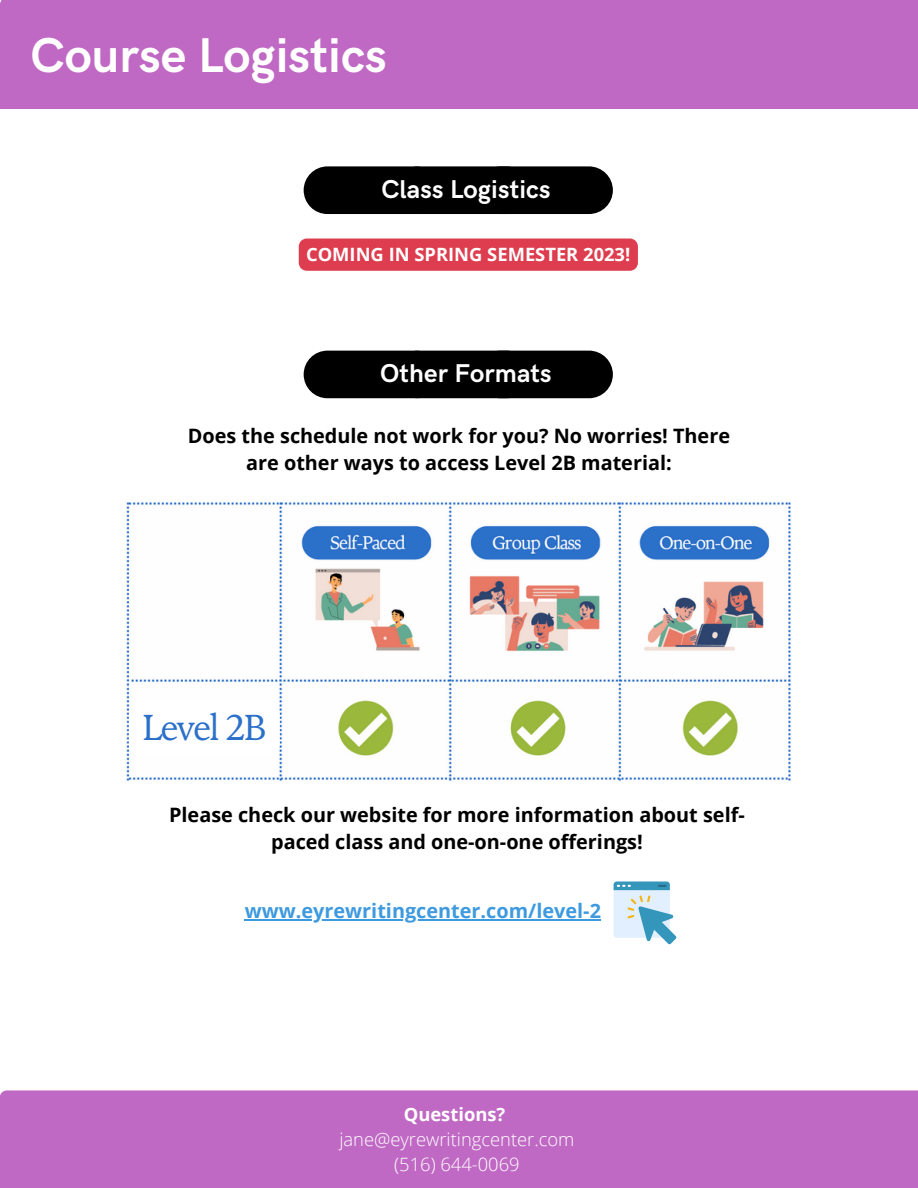
<style>
.page{position:relative;width:918px;height:1188px;background:#fff}
.page>*{position:absolute;margin:0;border:0;box-sizing:border-box;transform-origin:0 0}
.t1{font:700 48.9px "HK Grotesk Pro";color:#fff}
.t2{font:36px "TY Serif";letter-spacing:-.045em;color:#2b70c9}
.t3{font:700 25.8px "HK Grotesk";letter-spacing:.005em;color:#fff}
.t4{font:700 19.8px/27px "Open Sans";color:#000;text-align:center}
.t5{font:700 19.8px "Open Sans";color:#3e9adf}
.t6{font:300 18.3px "Open Sans";color:#fff}
.t7{font:700 18.3px "Open Sans";color:#fffefe}
.t8{font:700 18.3px "Open Sans";color:#fff}
</style>
<div class="page">
<div style="left:304px;top:166px;width:136px;height:48px;background:#000;border-radius:24px"></div>
<div style="left:477px;top:166px;width:136px;height:48px;background:#000;border-radius:24px"></div>
<div style="left:394px;top:166px;width:136px;height:48px;background:#000;border-radius:24px"></div>
<div style="left:299px;top:239px;width:339px;height:32px;background:#dd3d4e"></div>
<div style="left:0;top:0;width:918px;height:109px;background:#c069c4"></div>
<div style="left:304px;top:351px;width:136px;height:47px;background:#000;border-radius:24px"></div>
<div style="left:477px;top:351px;width:136px;height:47px;background:#000;border-radius:24px"></div>
<div style="left:394px;top:351px;width:136px;height:47px;background:#000;border-radius:24px"></div>
<svg style="left:614px;top:882px;width:63px;height:62px"></svg>
<div style="left:0;top:1090px;width:918px;height:98px;background:#c069c4"></div>
<img style="left:126px;top:502px;width:665px;height:279px">
<hr style="left:245px;top:919px;width:356px;height:2px;background:#3e9adf">
<svg style="left:129px;top:701px;width:151px;height:57px"></svg>
<p class="t1" style="left:31px;top:28px;width:358px">Course Logistics</p>
<p class="t3" style="left:381px;top:175px;width:171px">Class Logistics</p>
<p class="t7" style="left:306px;top:242px;width:326px">COMING IN SPRING SEMESTER 2023!</p>
<p class="t3" style="left:380px;top:359px;width:173px">Other Formats</p>
<p class="t4" style="left:188px;top:421px;width:544px">Does the schedule not work for you? No worries! There are other ways to access Level 2B material:</p>
<p class="t2" style="left:143px;top:706px;width:125px">Level 2B</p>
<p class="t4" style="left:169px;top:800px;width:577px">Please check our website for more information about self&shy;paced class and one-on-one offerings!</p>
<p class="t5" style="left:245px;top:897px;width:358px">www.eyrewritingcenter.com/level-2</p>
<p class="t8" style="left:404px;top:1102px;width:103px">Questions?</p>
<p class="t6" style="left:339px;top:1126px;width:237px">jane@eyrewritingcenter.com</p>
<p class="t6" style="left:394px;top:1151px;width:127px">(516) 644-0069</p>
</div>
